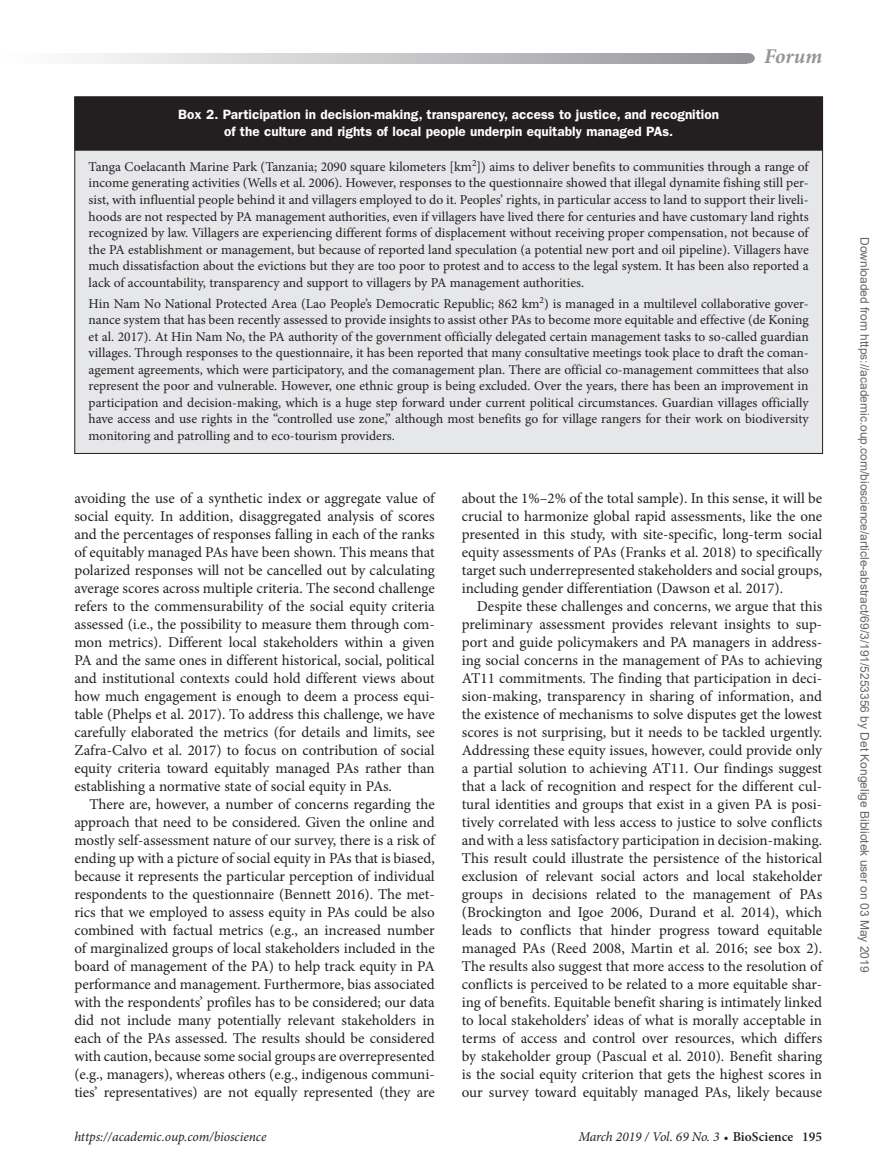
<style>
.page{position:relative;width:894px;height:1174px;background:#fff}
.page>*{position:absolute;margin:0;border:0;box-sizing:border-box;transform-origin:0 0}
.t1{font:italic 700 21px "Minion Pro";letter-spacing:-.005em;color:#939598}
.Para{font:15px/18px "Minion Pro";letter-spacing:-.005em;color:#231f20;text-align:justify}
.ParaFL{font:15px/18px "Minion Pro";letter-spacing:-.005em;color:#231f20;text-align:justify}
.BoxParaFL{font:13.5px/16.5px "Minion Pro";letter-spacing:-.005em;color:#231f20;text-align:justify}
.BoxHead{font:600 13.5px/16.5px "ITC Franklin Gothic Std";color:#fff;text-align:center}
.t2{font:italic 13.5px "Minion Pro";letter-spacing:-.005em;color:#231f20}
.t3{font:12px "Arial";color:#666}
.s1{font-weight:600;font-style:normal;font-size:12px}
.s2{font-weight:600;font-style:normal}
</style>
<div class="page">
<svg style="left:83px;top:53px;width:661px;height:11px;background:#c5c6c8"></svg>
<div style="left:740px;top:53px;width:14px;height:11px;background:#939598;border-radius:50%"></div>
<div style="left:75px;top:97px;width:747px;height:356px;background:#e6e7e9"></div>
<div style="left:74px;top:97px;width:748px;height:54px;background:#231f20"></div>
<h1 class="t1" style="left:763px;top:41px;width:59px">Forum</h1>
<p class="BoxHead" style="left:178px;top:106px;width:542px">Box 2. Participation in decision-making, transparency, access to justice, and recognition of the culture and rights of local people underpin equitably managed PAs.</p>
<p class="BoxParaFL" style="left:89px;top:158px;width:721px">Tanga Coelacanth Marine Park (Tanzania; 2090 square kilometers [km<sup>2</sup>]) aims to deliver benefits to communities through a range of income generating activities (Wells et al. 2006). However, responses to the questionnaire showed that illegal dynamite fishing still per&shy;sist, with influential people behind it and villagers employed to do it. Peoples’ rights, in particular access to land to support their liveli&shy;hoods are not respected by PA management authorities, even if villagers have lived there for centuries and have customary land rights recognized by law. Villagers are experiencing different forms of displacement without receiving proper compensation, not because of the PA establishment or management, but because of reported land speculation (a potential new port and oil pipeline). Villagers have much dissatisfaction about the evictions but they are too poor to protest and to access to the legal system. It has been also reported a lack of accountability, transparency and support to villagers by PA management authorities.</p>
<p class="BoxParaFL" style="left:89px;top:295px;width:721px">Hin Nam No National Protected Area (Lao People’s Democratic Republic; 862 km<sup>2</sup>) is managed in a multilevel collaborative gover&shy;nance system that has been recently assessed to provide insights to assist other PAs to become more equitable and effective (de Koning et al. 2017). At Hin Nam No, the PA authority of the government officially delegated certain management tasks to so-called guardian villages. Through responses to the questionnaire, it has been reported that many consultative meetings took place to draft the coman&shy;agement agreements, which were participatory, and the comanagement plan. There are official co-management committees that also represent the poor and vulnerable. However, one ethnic group is being excluded. Over the years, there has been an improvement in participation and decision-making, which is a huge step forward under current political circumstances. Guardian villages officially have access and use rights in the “controlled use zone,” although most benefits go for village rangers for their work on biodiversity monitoring and patrolling and to eco-tourism providers.</p>
<p class="ParaFL" style="left:74px;top:489px;width:362px">avoiding the use of a synthetic index or aggregate value of social equity. In addition, disaggregated analysis of scores and the percentages of responses falling in each of the ranks of equitably managed PAs have been shown. This means that polarized responses will not be cancelled out by calculating average scores across multiple criteria. The second challenge refers to the commensurability of the social equity criteria assessed (i.e., the possibility to measure them through com&shy;mon metrics). Different local stakeholders within a given PA and the same ones in different historical, social, political and institutional contexts could hold different views about how much engagement is enough to deem a process equi&shy;table (Phelps et al. 2017). To address this challenge, we have carefully elaborated the metrics (for details and limits, see Zafra-Calvo et al. 2017) to focus on contribution of social equity criteria toward equitably managed PAs rather than establishing a normative state of social equity in PAs.</p>
<p class="Para" style="left:74px;top:795px;width:362px;text-indent:15px">There are, however, a number of concerns regarding the approach that need to be considered. Given the online and mostly self-assessment nature of our survey, there is a risk of ending up with a picture of social equity in PAs that is biased, because it represents the particular perception of individual respondents to the questionnaire (Bennett 2016). The met&shy;rics that we employed to assess equity in PAs could be also combined with factual metrics (e.g., an increased number of marginalized groups of local stakeholders included in the board of management of the PA) to help track equity in PA performance and management. Furthermore, bias associated with the respondents’ profiles has to be considered; our data did not include many potentially relevant stakeholders in each of the PAs assessed. The results should be considered with caution, because some social groups are overrepresented (e.g., managers), whereas others (e.g., indigenous communi&shy;ties’ representatives) are not equally represented (they are</p>
<p class="Para" style="left:461px;top:489px;width:362px">about the 1%–2% of the total sample). In this sense, it will be crucial to harmonize global rapid assessments, like the one presented in this study, with site-specific, long-term social equity assessments of PAs (Franks et al. 2018) to specifically target such underrepresented stakeholders and social groups, including gender differentiation (Dawson et al. 2017).</p>
<p class="Para" style="left:461px;top:597px;width:362px;text-indent:15px">Despite these challenges and concerns, we argue that this preliminary assessment provides relevant insights to sup&shy;port and guide policymakers and PA managers in address&shy;ing social concerns in the management of PAs to achieving AT11 commitments. The finding that participation in deci&shy;sion-making, transparency in sharing of information, and the existence of mechanisms to solve disputes get the lowest scores is not surprising, but it needs to be tackled urgently.<br>Addressing these equity issues, however, could provide only a partial solution to achieving AT11. Our findings suggest that a lack of recognition and respect for the different cul&shy;tural identities and groups that exist in a given PA is posi&shy;tively correlated with less access to justice to solve conflicts and with a less satisfactory participation in decision-making.<br>This result could illustrate the persistence of the historical exclusion of relevant social actors and local stakeholder groups in decisions related to the management of PAs (Brockington and Igoe 2006, Durand et al. 2014), which leads to conflicts that hinder progress toward equitable managed PAs (Reed 2008, Martin et al. 2016; see box 2).<br>The results also suggest that more access to the resolution of conflicts is perceived to be related to a more equitable shar&shy;ing of benefits. Equitable benefit sharing is intimately linked to local stakeholders’ ideas of what is morally acceptable in terms of access and control over resources, which differs by stakeholder group (Pascual et al. 2010). Benefit sharing is the social equity criterion that gets the highest scores in our survey toward equitably managed PAs, likely because</p>
<p class="t2" style="left:74px;top:1127px;width:193px">https://academic.oup.com/bioscience</p>
<p class="t2" style="left:578px;top:1127px;width:245px">March 2019 / Vol. 69 No. 3 <span class="s1">•</span> <span class="s2">BioScience 195</span></p>
<p class="t3" style="left:868px;top:237px;width:737px;rotate:90deg">Downloaded from https://academic.oup.com/bioscience/article-abstract/69/3/191/5253356 by Det Kongelige Bibliotek user on 03 May 2019</p>
</div>
